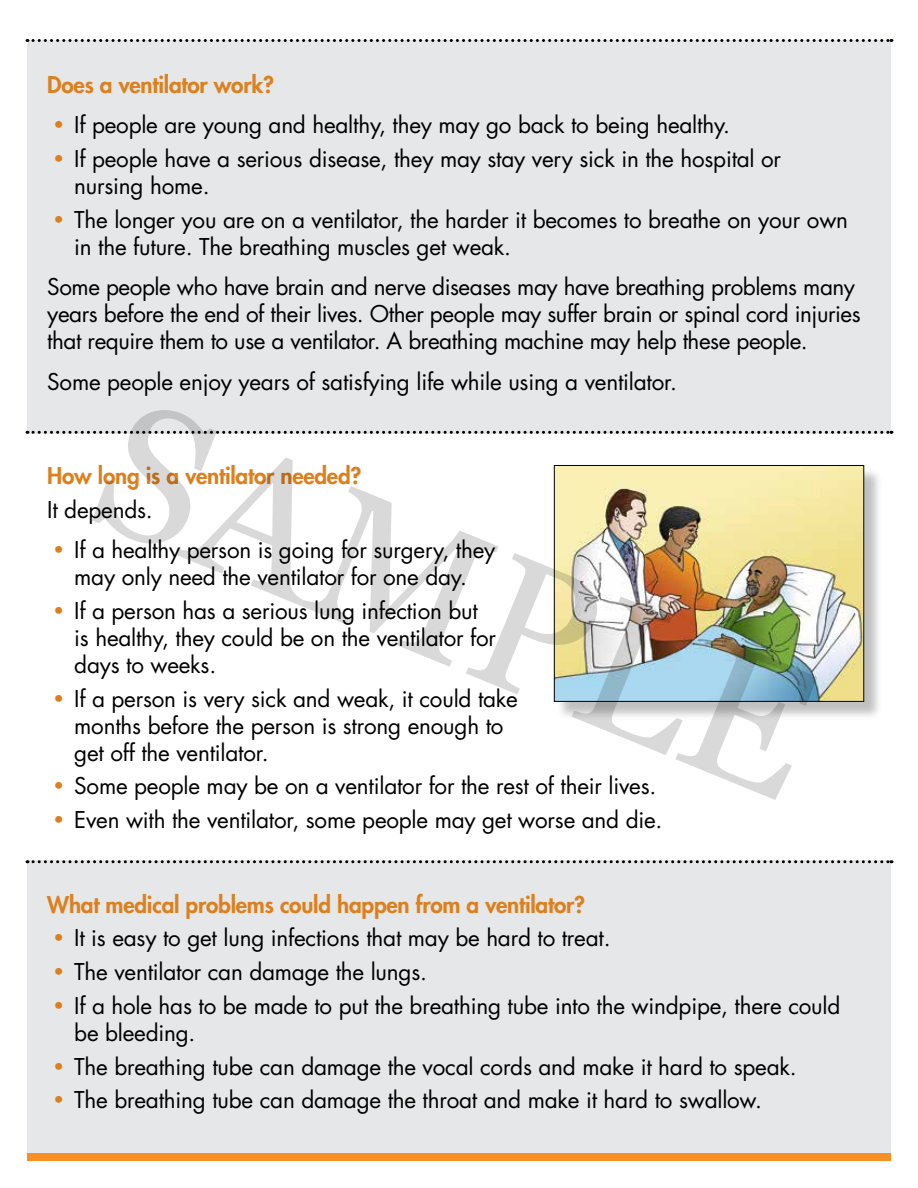
<style>
.page{position:relative;width:918px;height:1188px;background:#fff}
.page>*{position:absolute;margin:0;border:0;box-sizing:border-box;transform-origin:0 0}
.t1{font:187.5px "Georgia";color:#000}
.t2{font:22.5px/27px "Futura Std";letter-spacing:-.01em;color:#000}
.t3{font:800 22.5px "Futura Std";letter-spacing:-.01em;color:#dc801e}
.s1{font-family:"Myriad Pro";font-size:33px;color:#dc801e}
</style>
<div class="page">
<div style="left:27px;top:40px;width:864px;height:394px;background:#e6e7e8"></div>
<div style="left:556px;top:468px;width:326px;height:252px;background:#000;opacity:.25"></div>
<img style="left:556px;top:467px;width:306px;height:233px">
<div style="left:554px;top:465px;width:310px;height:237px;border:1px solid #000"></div>
<div style="left:27px;top:860px;width:864px;height:297px;background:#e6e7e8"></div>
<svg style="left:27px;top:39px;width:865px;height:3px"></svg>
<svg style="left:27px;top:431px;width:865px;height:3px"></svg>
<svg style="left:27px;top:860px;width:865px;height:3px"></svg>
<div style="left:27px;top:1154px;width:864px;height:7px;background:#f78f22"></div>
<p class="t3" style="left:47px;top:70px;width:228px">Does a ventilator work?</p>
<p class="t2" style="left:54px;top:112px;width:678px"><span class="s1">•</span> If people are young and healthy, they may go back to being healthy.</p>
<p class="t2" style="left:74px;top:146px;width:708px;text-indent:-20px"><span class="s1">•</span> If people have a serious disease, they may stay very sick in the hospital or nursing home.</p>
<p class="t2" style="left:74px;top:206px;width:775px;text-indent:-20px"><span class="s1">•</span> The longer you are on a ventilator, the harder it becomes to breathe on your own in the future. The breathing muscles get weak.</p>
<p class="t2" style="left:47px;top:274px;width:815px">Some people who have brain and nerve diseases may have breathing problems many years before the end of their lives. Other people may suffer brain or spinal cord injuries that require them to use a ventilator. A breathing machine may help these people.</p>
<p class="t2" style="left:47px;top:368px;width:631px">Some people enjoy years of satisfying life while using a ventilator.</p>
<h1 class="t1" style="left:149px;top:353px;width:756px;rotate:22deg">SAMPLE</h1>
<p class="t3" style="left:47px;top:461px;width:316px">How long is a ventilator needed?</p>
<p class="t2" style="left:47px;top:496px;width:107px">It depends.</p>
<p class="t2" style="left:54px;top:537px;width:443px;text-align:center"><span class="s1">•</span> If a healthy person is going for surgery, they may only need the ventilator for one day.</p>
<p class="t2" style="left:74px;top:597px;width:423px;text-indent:-20px"><span class="s1">•</span> If a person has a serious lung infection but is healthy, they could be on the ventilator for days to weeks.</p>
<p class="t2" style="left:74px;top:685px;width:445px;text-indent:-20px"><span class="s1">•</span> If a person is very sick and weak, it could take months before the person is strong enough to get off the ventilator.</p>
<p class="t2" style="left:54px;top:773px;width:604px"><span class="s1">•</span> Some people may be on a ventilator for the rest of their lives.</p>
<p class="t2" style="left:54px;top:807px;width:610px"><span class="s1">•</span> Even with the ventilator, some people may get worse and die.</p>
<p class="t3" style="left:47px;top:890px;width:539px">What medical problems could happen from a ventilator?</p>
<p class="t2" style="left:54px;top:925px;width:558px"><span class="s1">•</span> It is easy to get lung infections that may be hard to treat.</p>
<p class="t2" style="left:54px;top:959px;width:375px"><span class="s1">•</span> The ventilator can damage the lungs.</p>
<p class="t2" style="left:74px;top:992px;width:768px;text-indent:-20px"><span class="s1">•</span> If a hole has to be made to put the breathing tube into the windpipe, there could be bleeding.</p>
<p class="t2" style="left:54px;top:1053px;width:744px"><span class="s1">•</span> The breathing tube can damage the vocal cords and make it hard to speak.</p>
<p class="t2" style="left:54px;top:1087px;width:710px"><span class="s1">•</span> The breathing tube can damage the throat and make it hard to swallow.</p>
</div>
